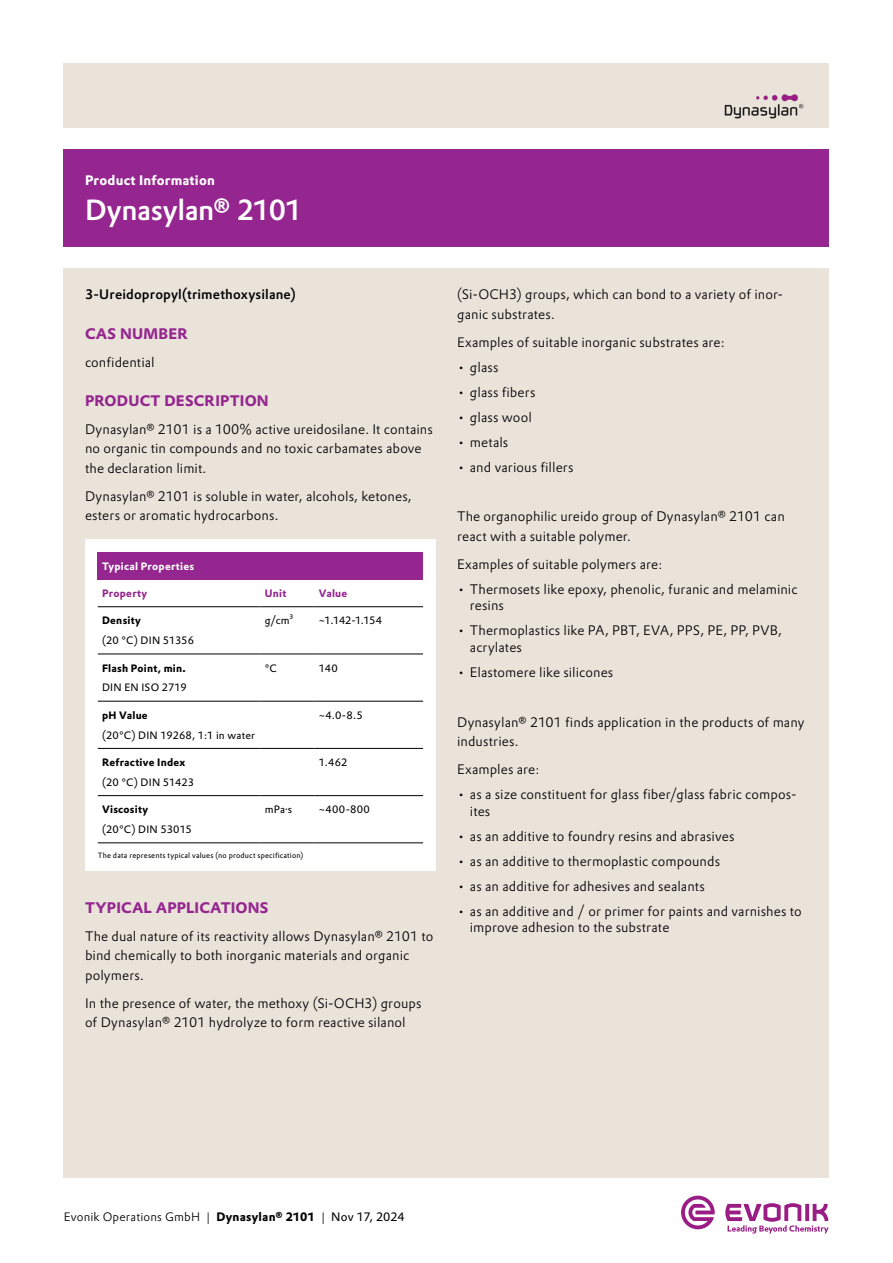
<style>
.page{position:relative;width:893px;height:1263px;background:#fff}
.page>*{position:absolute;margin:0;border:0;box-sizing:border-box;transform-origin:0 0}
.t1{font:500 28.5px "Evonik Prokyon";letter-spacing:-.015em;color:#fff}
.t2{font:700 15px "Evonik Prokyon";letter-spacing:.015em;color:#95268f}
.t3{font:300 13.5px/19.5px "Evonik Prokyon";letter-spacing:.01em;color:#000}
.t4{font:500 13.5px "Evonik Prokyon";letter-spacing:.01em;color:#000}
.t5{font:700 13.5px "Evonik Prokyon";letter-spacing:.015em;color:#fff}
.t6{font:300 12px "Evonik Prokyon";letter-spacing:.015em;color:#000}
.t7{font:10.5px "Evonik Prokyon";letter-spacing:.015em;color:#000}
.t8{font:700 10.5px "Evonik Prokyon";letter-spacing:.025em;color:#000}
.t9{font:700 10.5px "Evonik Prokyon";letter-spacing:.02em;color:#fff}
.t10{font:700 10.5px "Evonik Prokyon";letter-spacing:.02em;color:#95268f}
.t11{font:7.5px "Evonik Prokyon";letter-spacing:.025em;color:#000}
.s1{font-weight:700}
.s2{font-weight:400}
</style>
<div class="page">
<div style="left:64px;top:64px;width:765px;height:1114px;background:#e9e3da"></div>
<svg style="left:725px;top:1203px;width:103px;height:30px"></svg>
<svg style="left:681px;top:1195px;width:34px;height:34px"></svg>
<div style="left:85px;top:539px;width:351px;height:332px;background:#fff"></div>
<div style="left:98px;top:552px;width:325px;height:27px;background:#95268f"></div>
<hr style="left:98px;top:606px;width:162px;height:1px;background:#000">
<hr style="left:260px;top:606px;width:55px;height:1px;background:#000">
<hr style="left:315px;top:606px;width:108px;height:1px;background:#000">
<hr style="left:98px;top:654px;width:162px;height:1px;background:#000">
<hr style="left:260px;top:654px;width:55px;height:1px;background:#000">
<hr style="left:315px;top:654px;width:108px;height:1px;background:#000">
<hr style="left:98px;top:701px;width:162px;height:1px;background:#000">
<hr style="left:260px;top:701px;width:55px;height:1px;background:#000">
<hr style="left:315px;top:701px;width:108px;height:1px;background:#000">
<hr style="left:98px;top:748px;width:162px;height:1px;background:#000">
<hr style="left:260px;top:748px;width:55px;height:1px;background:#000">
<hr style="left:315px;top:748px;width:108px;height:1px;background:#000">
<hr style="left:98px;top:795px;width:162px;height:1px;background:#000">
<hr style="left:260px;top:795px;width:55px;height:1px;background:#000">
<hr style="left:315px;top:795px;width:108px;height:1px;background:#000">
<hr style="left:98px;top:842px;width:162px;height:1px;background:#000">
<hr style="left:260px;top:842px;width:55px;height:1px;background:#000">
<hr style="left:315px;top:842px;width:108px;height:1px;background:#000">
<div style="left:64px;top:128px;width:765px;height:140px;background:#fff"></div>
<div style="left:64px;top:149px;width:765px;height:98px;background:#95268f"></div>
<img style="left:724px;top:94px;width:80px;height:25px">
<p class="t5" style="left:85px;top:170px;width:131px">Product Information</p>
<h1 class="t1" style="left:85px;top:187px;width:220px">Dynasylan® 2101</h1>
<p class="t4" style="left:85px;top:284px;width:212px">3-Ureidopropyl(trimethoxysilane)</p>
<p class="t2" style="left:85px;top:321px;width:105px">CAS NUMBER</p>
<p class="t3" style="left:85px;top:351px;width:71px">confidential</p>
<p class="t2" style="left:85px;top:388px;width:185px">PRODUCT DESCRIPTION</p>
<p class="t3" style="left:85px;top:418px;width:349px">Dynasylan® 2101 is a 100% active ureidosilane. It contains no organic tin compounds and no toxic carbamates above the declaration limit.</p>
<p class="t3" style="left:85px;top:485px;width:328px">Dynasylan® 2101 is soluble in water, alcohols, ketones, esters or aromatic hydrocarbons.</p>
<p class="t9" style="left:102px;top:557px;width:94px">Typical Properties</p>
<p class="t10" style="left:102px;top:585px;width:47px">Property</p>
<p class="t10" style="left:265px;top:585px;width:23px">Unit</p>
<p class="t10" style="left:319px;top:585px;width:30px">Value</p>
<p class="t8" style="left:102px;top:612px;width:40px">Density</p>
<p class="t7" style="left:265px;top:613px;width:30px">g/cm³</p>
<p class="t7" style="left:319px;top:613px;width:65px">~1.142-1.154</p>
<p class="t7" style="left:102px;top:632px;width:93px">(20 °C) DIN 51356</p>
<p class="t8" style="left:102px;top:659px;width:85px">Flash Point, min.</p>
<p class="t7" style="left:265px;top:660px;width:14px">°C</p>
<p class="t7" style="left:319px;top:660px;width:21px">140</p>
<p class="t7" style="left:102px;top:680px;width:86px">DIN EN ISO 2719</p>
<p class="t8" style="left:102px;top:707px;width:47px">pH Value</p>
<p class="t7" style="left:319px;top:707px;width:45px">~4.0-8.5</p>
<p class="t7" style="left:102px;top:727px;width:154px">(20°C) DIN 19268, 1:1 in water</p>
<p class="t8" style="left:102px;top:754px;width:85px">Refractive Index</p>
<p class="t7" style="left:319px;top:754px;width:30px">1.462</p>
<p class="t7" style="left:102px;top:774px;width:94px">(20 °C) DIN 51423</p>
<p class="t8" style="left:102px;top:801px;width:48px">Viscosity</p>
<p class="t7" style="left:265px;top:801px;width:29px">mPa·s</p>
<p class="t7" style="left:319px;top:801px;width:52px">~400-800</p>
<p class="t7" style="left:102px;top:821px;width:91px">(20°C) DIN 53015</p>
<p class="t11" style="left:98px;top:850px;width:207px">The data represents typical values (no product specification)</p>
<p class="t2" style="left:85px;top:895px;width:185px">TYPICAL APPLICATIONS</p>
<p class="t3" style="left:85px;top:925px;width:350px">The dual nature of its reactivity allows Dynasylan® 2101 to bind chemically to both inorganic materials and organic polymers.</p>
<p class="t3" style="left:85px;top:992px;width:338px">In the presence of water, the methoxy (Si-OCH3) groups of Dynasylan® 2101 hydrolyze to form reactive silanol</p>
<p class="t3" style="left:457px;top:284px;width:327px">(Si-OCH3) groups, which can bond to a variety of inor&shy;ganic substrates.</p>
<p class="t3" style="left:457px;top:331px;width:270px">Examples of suitable inorganic substrates are:</p>
<p class="t3" style="left:457px;top:356px;width:43px">• glass</p>
<p class="t3" style="left:457px;top:381px;width:80px">• glass fibers</p>
<p class="t3" style="left:457px;top:406px;width:76px">• glass wool</p>
<p class="t3" style="left:457px;top:431px;width:53px">• metals</p>
<p class="t3" style="left:457px;top:456px;width:118px">• and various fillers</p>
<p class="t3" style="left:457px;top:506px;width:329px">The organophilic ureido group of Dynasylan® 2101 can react with a suitable polymer.</p>
<p class="t3" style="left:457px;top:553px;width:207px">Examples of suitable polymers are:</p>
<p class="t3" style="left:470px;top:580px;width:329px;line-height:16.5px;text-indent:-13px">• Thermosets like epoxy, phenolic, furanic and melaminic resins</p>
<p class="t3" style="left:470px;top:621px;width:313px;line-height:16.5px;text-indent:-13px">• Thermoplastics like PA, PBT, EVA, PPS, PE, PP, PVB, acrylates</p>
<p class="t3" style="left:457px;top:661px;width:158px">• Elastomere like silicones</p>
<p class="t3" style="left:457px;top:711px;width:349px">Dynasylan® 2101 finds application in the products of many industries.</p>
<p class="t3" style="left:457px;top:759px;width:84px">Examples are:</p>
<p class="t3" style="left:470px;top:785px;width:328px;line-height:16.5px;text-indent:-13px">• as a size constituent for glass fiber/glass fabric compos&shy;ites</p>
<p class="t3" style="left:457px;top:825px;width:279px">• as an additive to foundry resins and abrasives</p>
<p class="t3" style="left:457px;top:850px;width:264px">• as an additive to thermoplastic compounds</p>
<p class="t3" style="left:457px;top:875px;width:249px">• as an additive for adhesives and sealants</p>
<p class="t3" style="left:470px;top:902px;width:333px;line-height:16.5px;text-indent:-13px">• as an additive and / or primer for paints and varnishes to improve adhesion to the substrate</p>
<p class="t6" style="left:64px;top:1207px;width:343px">Evonik Operations GmbH | <span class="s1">Dynasylan® 2101</span> | <span class="s2">Nov 17, 2024</span></p>
</div>
